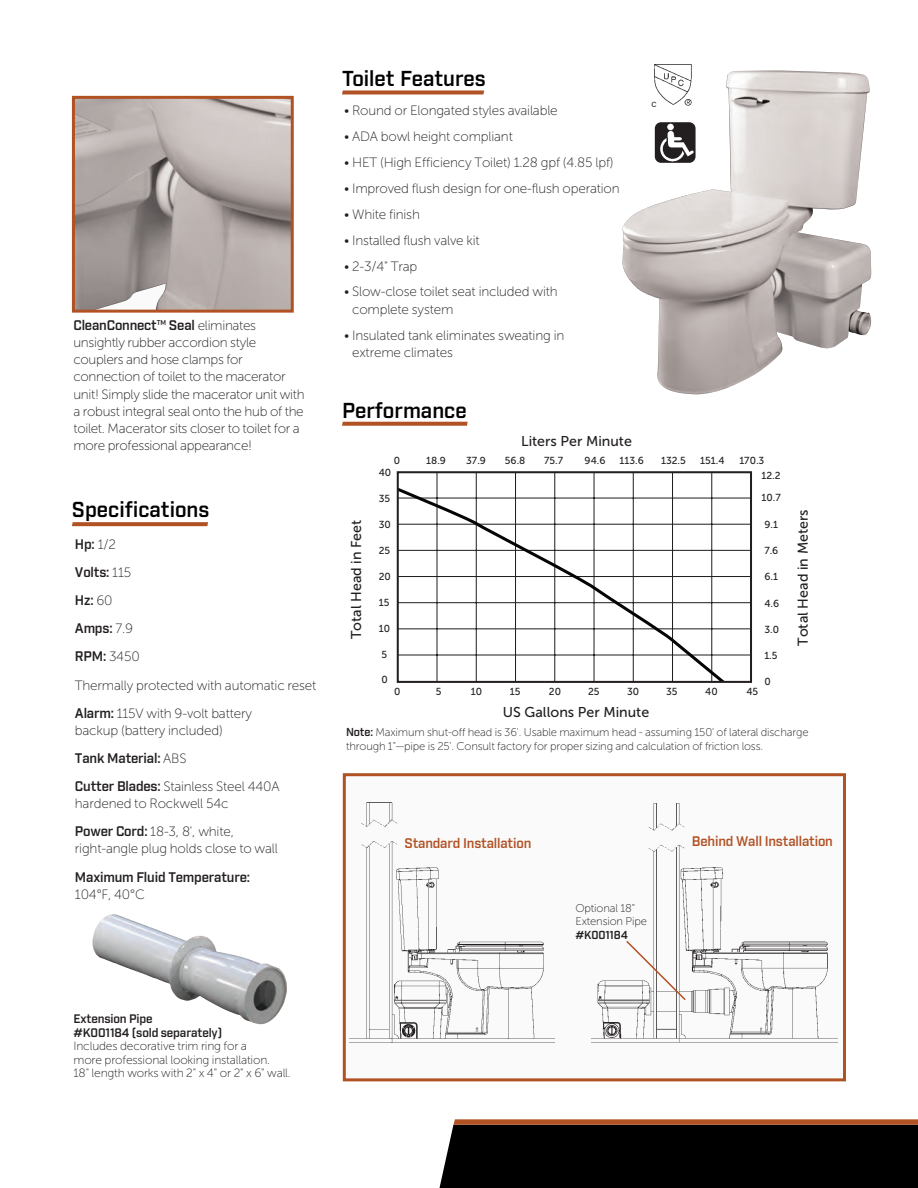
<style>
.page{position:relative;width:918px;height:1188px;background:#fff}
.page>*{position:absolute;margin:0;border:0;box-sizing:border-box;transform-origin:0 0}
.Body_Headers{font:600 21px "Industry";color:#000}
.t1{font:14.25px "Museo Sans 500";color:#231f20}
.Body_copy_2{font:13.5px/17.2px "Museo Sans 100";letter-spacing:-.015em;color:#231f20}
.Body_copy_2-2{font:600 13.5px/17.2px "Industry";letter-spacing:-.015em;color:#231f20}
.Header_2{font:600 13.5px "Industry";letter-spacing:-.015em;color:#b15225}
.Body_copy_2-3{font:12px/13.5px "Museo Sans 100";letter-spacing:-.015em;color:#231f20}
.Body_copy_2-4{font:11.25px/13.5px "Museo Sans 100";letter-spacing:-.015em;color:#231f20}
.t2{font:10.2px "Museo Sans 500";color:#231f20}
.t3{font:500 7.5px "Acumin Pro";color:#231f20}
.s1{font-family:"Industry";font-weight:600}
.s2{font-family:"Museo Sans 100";font-weight:400}
</style>
<div class="page">
<div style="left:343px;top:773px;width:503px;height:308px;background:#fafafa;border:3px solid #b15225"></div>
<img style="left:76px;top:100px;width:214px;height:209px">
<div style="left:72px;top:96px;width:222px;height:217px;border:3px solid #b15225"></div>
<img style="left:349px;top:802px;width:206px;height:241px">
<img style="left:591px;top:803px;width:246px;height:240px">
<img style="left:622px;top:70px;width:249px;height:324px">
<svg style="left:625px;top:939px;width:62px;height:63px"></svg>
<img style="left:654px;top:122px;width:42px;height:41px">
<div style="left:653px;top:121px;width:44px;height:43px;border:1px solid #fff;border-radius:7px"></div>
<img style="left:92px;top:914px;width:195px;height:110px">
<svg style="left:72px;top:522px;width:136px;height:4px"></svg>
<svg style="left:342px;top:90px;width:142px;height:4px"></svg>
<svg style="left:342px;top:422px;width:126px;height:4px"></svg>
<svg style="left:440px;top:1119px;width:478px;height:69px;background:#130c08"></svg>
<hr style="left:711px;top:472px;width:1px;height:210px;background:#231f20">
<hr style="left:672px;top:472px;width:1px;height:210px;background:#231f20">
<hr style="left:633px;top:472px;width:1px;height:210px;background:#231f20">
<hr style="left:594px;top:472px;width:1px;height:210px;background:#231f20">
<hr style="left:554px;top:472px;width:1px;height:210px;background:#231f20">
<hr style="left:515px;top:472px;width:1px;height:210px;background:#231f20">
<hr style="left:476px;top:472px;width:1px;height:210px;background:#231f20">
<hr style="left:437px;top:472px;width:1px;height:210px;background:#231f20">
<hr style="left:398px;top:655px;width:352px;height:1px;background:#231f20">
<hr style="left:398px;top:628px;width:352px;height:1px;background:#231f20">
<hr style="left:398px;top:602px;width:352px;height:1px;background:#231f20">
<hr style="left:398px;top:576px;width:352px;height:1px;background:#231f20">
<hr style="left:398px;top:550px;width:352px;height:1px;background:#231f20">
<hr style="left:398px;top:524px;width:352px;height:1px;background:#231f20">
<hr style="left:398px;top:498px;width:352px;height:1px;background:#231f20">
<svg style="left:400px;top:484px;width:329px;height:196px"></svg>
<div style="left:397px;top:471px;width:355px;height:212px;border:2px solid #231f20"></div>
<img style="left:653px;top:64px;width:41px;height:42px">
<p class="Body_copy_2" style="left:73px;top:317px;width:233px"><span class="s1">CleanConnect</span><sup>TM</sup> <span class="s1">Seal</span> eliminates unsightly rubber accordion style couplers and hose clamps for connection of toilet to the macerator unit! Simply slide the macerator unit with a robust integral seal onto the hub of the toilet. Macerator sits closer to toilet for a more professional appearance!</p>
<p class="Body_Headers" style="left:72px;top:496px;width:139px">Specifications</p>
<p class="Body_copy_2-2" style="left:75px;top:536px;width:43px">Hp: <span class="s2">1/2</span></p>
<p class="Body_copy_2-2" style="left:75px;top:564px;width:58px">Volts: <span class="s2">115</span></p>
<p class="Body_copy_2-2" style="left:75px;top:592px;width:39px">Hz: <span class="s2">60</span></p>
<p class="Body_copy_2-2" style="left:75px;top:621px;width:60px">Amps: <span class="s2">7.9</span></p>
<p class="Body_copy_2-2" style="left:75px;top:649px;width:66px">RPM: <span class="s2">3450</span></p>
<p class="Body_copy_2" style="left:75px;top:676px;width:243px">Thermally protected with automatic reset</p>
<p class="Body_copy_2" style="left:75px;top:704px;width:179px"><span class="s1">Alarm:</span> 115V with 9-volt battery backup (battery included)</p>
<p class="Body_copy_2-2" style="left:75px;top:750px;width:113px">Tank Material: <span class="s2">ABS</span></p>
<p class="Body_copy_2" style="left:75px;top:778px;width:206px"><span class="s1">Cutter Blades:</span> Stainless Steel 440A hardened to Rockwell 54c</p>
<p class="Body_copy_2" style="left:75px;top:823px;width:205px"><span class="s1">Power Cord:</span> 18-3, 8', white, right-angle plug holds close to wall</p>
<p class="Body_copy_2-2" style="left:75px;top:869px;width:177px">Maximum Fluid Temperature:<br><span class="s2">104°F, 40°C</span></p>
<p class="Body_Headers" style="left:342px;top:66px;width:145px">Toilet Features</p>
<p class="Body_copy_2" style="left:344px;top:102px;width:215px">• Round or Elongated styles available</p>
<p class="Body_copy_2" style="left:344px;top:128px;width:170px">• ADA bowl height compliant</p>
<p class="Body_copy_2" style="left:344px;top:154px;width:271px">• HET (High Efficiency Toilet) 1.28 gpf (4.85 lpf)</p>
<p class="Body_copy_2" style="left:344px;top:180px;width:277px">• Improved flush design for one-flush operation</p>
<p class="Body_copy_2" style="left:344px;top:206px;width:77px">• White finish</p>
<p class="Body_copy_2" style="left:344px;top:232px;width:137px">• Installed flush valve kit</p>
<p class="Body_copy_2" style="left:344px;top:257px;width:75px">• 2-3/4" Trap</p>
<p class="Body_copy_2" style="left:352px;top:283px;width:207px;text-indent:-8px">• Slow-close toilet seat included with complete system</p>
<p class="Body_copy_2" style="left:352px;top:326px;width:214px;text-indent:-8px">• Insulated tank eliminates sweating in extreme climates</p>
<p class="Body_Headers" style="left:342px;top:397px;width:126px">Performance</p>
<p class="t1" style="left:521px;top:433px;width:112px">Liters Per Minute</p>
<p class="t3" style="left:651px;top:99px;width:7px">C</p>
<p class="t2" style="left:394px;top:455px;width:8px">0</p>
<p class="t2" style="left:426px;top:455px;width:21px">18.9</p>
<p class="t2" style="left:466px;top:455px;width:21px">37.9</p>
<p class="t2" style="left:505px;top:455px;width:22px">56.8</p>
<p class="t2" style="left:544px;top:455px;width:21px">75.7</p>
<p class="t2" style="left:585px;top:455px;width:22px">94.6</p>
<p class="t2" style="left:620px;top:455px;width:26px">113.6</p>
<p class="t2" style="left:661px;top:455px;width:26px">132.5</p>
<p class="t2" style="left:700px;top:455px;width:26px">151.4</p>
<p class="t2" style="left:739px;top:455px;width:27px">170.3</p>
<p class="t1" style="left:348px;top:639px;width:121px;rotate:-90deg">Total Head in Feet</p>
<p class="t2" style="left:379px;top:467px;width:14px">40</p>
<p class="t2" style="left:762px;top:470px;width:21px">12.2</p>
<p class="t2" style="left:379px;top:493px;width:13px">35</p>
<p class="t2" style="left:762px;top:492px;width:21px">10.7</p>
<p class="t2" style="left:379px;top:519px;width:14px">30</p>
<p class="t2" style="left:764px;top:519px;width:15px">9.1</p>
<p class="t2" style="left:379px;top:545px;width:13px">25</p>
<p class="t2" style="left:764px;top:545px;width:16px">7.6</p>
<p class="t2" style="left:379px;top:571px;width:14px">20</p>
<p class="t2" style="left:764px;top:571px;width:15px">6.1</p>
<p class="t2" style="left:379px;top:597px;width:12px">15</p>
<p class="t2" style="left:764px;top:598px;width:16px">4.6</p>
<p class="t2" style="left:379px;top:623px;width:13px">10</p>
<p class="t2" style="left:764px;top:624px;width:16px">3.0</p>
<p class="t2" style="left:382px;top:648px;width:7px">5</p>
<p class="t2" style="left:764px;top:650px;width:15px">1.5</p>
<p class="t2" style="left:382px;top:674px;width:8px">0</p>
<p class="t2" style="left:764px;top:676px;width:8px">0</p>
<p class="t2" style="left:394px;top:686px;width:8px">0</p>
<p class="t2" style="left:436px;top:686px;width:7px">5</p>
<p class="t2" style="left:471px;top:686px;width:13px">10</p>
<p class="t2" style="left:510px;top:686px;width:12px">15</p>
<p class="t2" style="left:549px;top:686px;width:14px">20</p>
<p class="t2" style="left:588px;top:686px;width:13px">25</p>
<p class="t2" style="left:627px;top:686px;width:14px">30</p>
<p class="t2" style="left:666px;top:686px;width:13px">35</p>
<p class="t2" style="left:705px;top:686px;width:14px">40</p>
<p class="t2" style="left:746px;top:686px;width:13px">45</p>
<p class="t1" style="left:503px;top:705px;width:148px">US Gallons Per Minute</p>
<p class="t1" style="left:795px;top:646px;width:138px;rotate:-90deg">Total Head in Meters</p>
<p class="Body_copy_2-4" style="left:346px;top:726px;width:464px"><span class="s1">Note:</span> Maximum shut-off head is 36'. Usable maximum head - assuming 150' of lateral discharge through 1"—pipe is 25'. Consult factory for proper sizing and calculation of friction loss.</p>
<p class="Header_2" style="left:404px;top:835px;width:128px">Standard Installation</p>
<p class="Header_2" style="left:692px;top:833px;width:143px">Behind Wall Installation</p>
<p class="Body_copy_2-4" style="left:575px;top:901px;width:73px">Optional 18"<br>Extension Pipe <span class="s1">#K001184</span></p>
<p class="Body_copy_2-3" style="left:73px;top:1012px;width:219px"><span class="s1">Extension Pipe<br>#K001184 (sold separately)<br></span>Includes decorative trim ring for a<br>more professional looking installation.<br>18" length works with 2" x 4" or 2" x 6" wall.</p>
</div>
